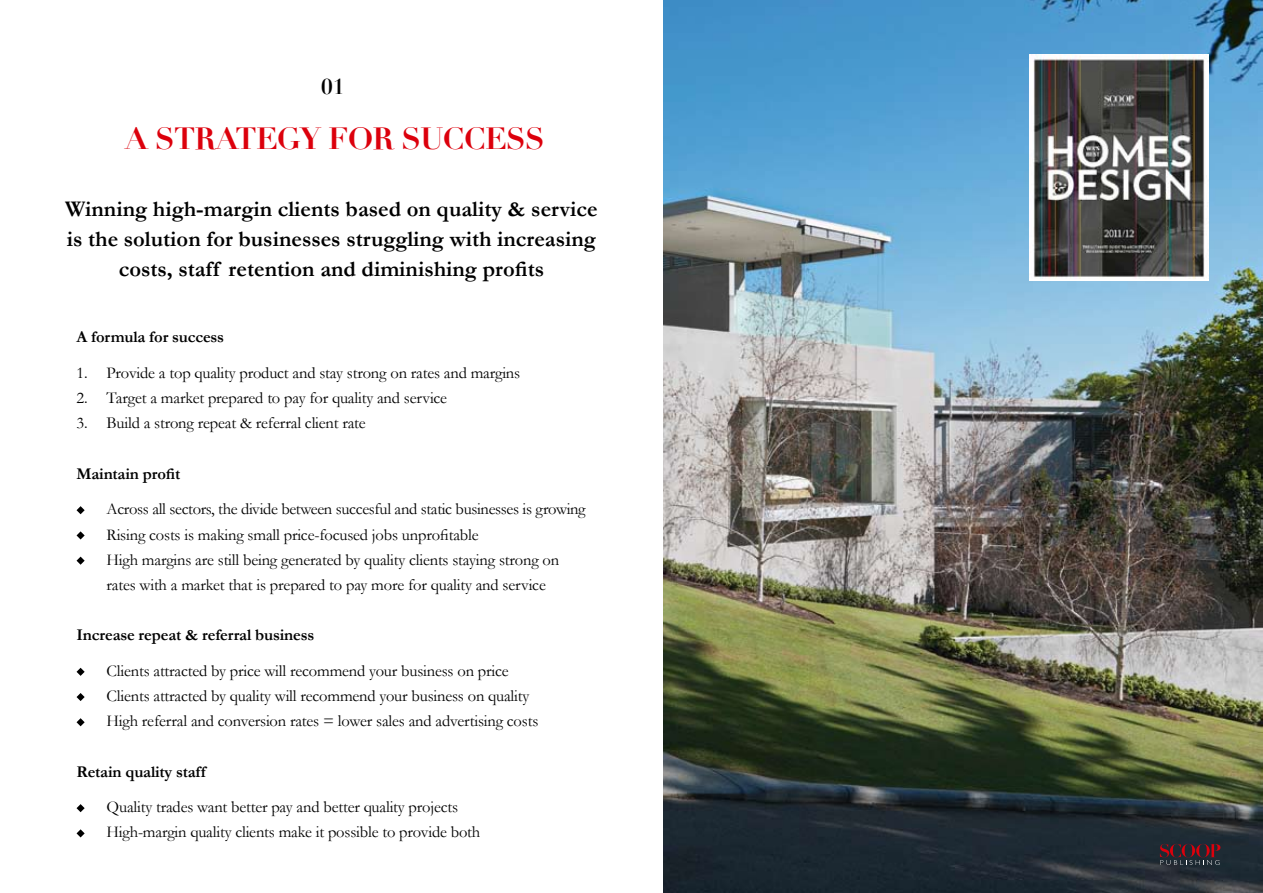
<style>
.page{position:relative;width:1263px;height:893px;background:#fff}
.page>*{position:absolute;margin:0;border:0;box-sizing:border-box;transform-origin:0 0}
.t1{font:700 30px "Didot";letter-spacing:-.02em;color:#dc000c}
.t2{font:700 22.5px/30px "Garamond";color:#000;text-align:center}
.t3{font:700 21px "Didot";color:#000}
.t4{font:16.5px/25.2px "Garamond";letter-spacing:-.01em;color:#000}
.t5{font:700 16.5px "Garamond";letter-spacing:-.01em;color:#000}
</style>
<div class="page">
<img style="left:663px;top:0;width:600px;height:893px">
<svg style="left:77px;top:506px;width:8px;height:8px"></svg>
<svg style="left:77px;top:531px;width:8px;height:8px"></svg>
<svg style="left:77px;top:557px;width:8px;height:8px"></svg>
<svg style="left:77px;top:668px;width:8px;height:8px"></svg>
<svg style="left:77px;top:693px;width:8px;height:8px"></svg>
<svg style="left:77px;top:718px;width:8px;height:8px"></svg>
<svg style="left:77px;top:804px;width:8px;height:8px"></svg>
<svg style="left:77px;top:829px;width:8px;height:8px"></svg>
<svg style="left:1160px;top:844px;width:60px;height:21px"></svg>
<img style="left:1029px;top:54px;width:180px;height:226px">
<p class="t3" style="left:321px;top:73px;width:25px">01</p>
<h1 class="t1" style="left:125px;top:120px;width:421px">A STRATEGY FOR SUCCESS</h1>
<h2 class="t2" style="left:65px;top:194px;width:534px">Winning high-margin clients based on quality &amp; service is the solution for businesses struggling with increasing costs, staff retention and diminishing profits</h2>
<p class="t5" style="left:77px;top:327px;width:149px">A formula for success</p>
<p class="t4" style="left:77px;top:360px;width:445px">1. Provide a top quality product and stay strong on rates and margins</p>
<p class="t4" style="left:77px;top:385px;width:372px">2. Target a market prepared to pay for quality and service</p>
<p class="t4" style="left:77px;top:410px;width:291px">3. Build a strong repeat &amp; referral client rate</p>
<p class="t5" style="left:77px;top:464px;width:105px">Maintain profit</p>
<p class="t4" style="left:107px;top:496px;width:481px">Across all sectors, the divide between succesful and static businesses is growing Rising costs is making small price-focused jobs unprofitable<br>High margins are still being generated by quality clients staying strong on rates with a market that is prepared to pay more for quality and service</p>
<p class="t5" style="left:77px;top:625px;width:239px">Increase repeat &amp; referral business</p>
<p class="t4" style="left:107px;top:658px;width:433px">Clients attracted by price will recommend your business on price<br>Clients attracted by quality will recommend your business on quality<br>High referral and conversion rates = lower sales and advertising costs</p>
<p class="t5" style="left:77px;top:762px;width:131px">Retain quality staff</p>
<p class="t4" style="left:107px;top:794px;width:375px">Quality trades want better pay and better quality projects<br>High-margin quality clients make it possible to provide both</p>
</div>
